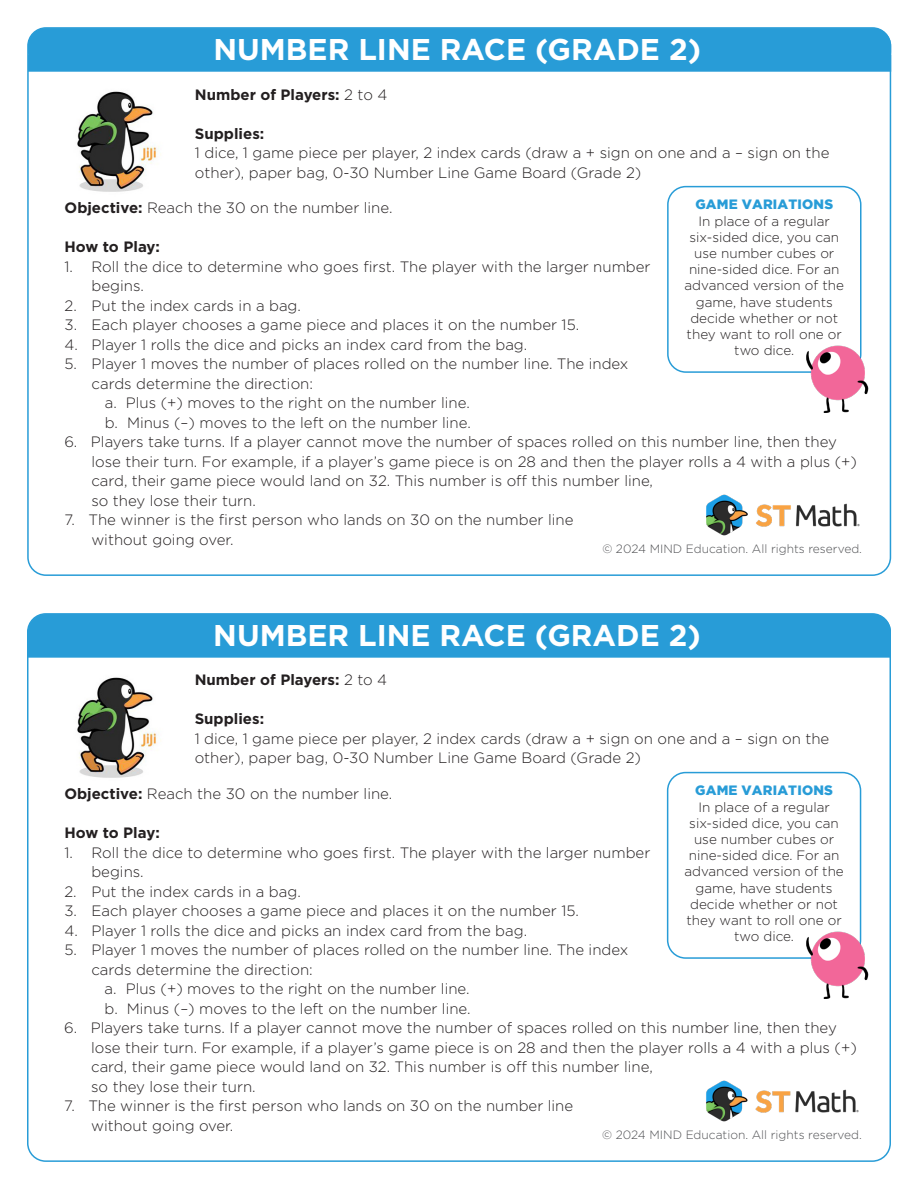
<style>
.page{position:relative;width:918px;height:1188px;background:#fff}
.page>*{position:absolute;margin:0;border:0;box-sizing:border-box;transform-origin:0 0}
.t1{font:700 30px "Gotham";color:#fff}
.t2{font:300 15px/19.5px "Gotham";color:#231f20}
.t3{font:700 15px "Gotham";color:#231f20}
.t4{font:300 13.5px/16.2px "Gotham";color:#231f20;text-align:center}
.t5{font:900 13.5px "Gotham";letter-spacing:.015em;color:#289cd7}
.t6{font:300 12px "Gotham";color:#505154}
.s1{font-weight:300}
.s2{font-weight:700}
</style>
<div class="page">
<img style="left:77px;top:91px;width:84px;height:101px">
<div style="left:28px;top:28px;width:863px;height:42px;background:#289cd7;border-radius:18px"></div>
<div style="left:28px;top:55px;width:863px;height:17px;background:#289cd7;border:3px solid #289cd7"></div>
<img style="left:706px;top:494px;width:154px;height:42px">
<div style="left:667px;top:186px;width:195px;height:187px;border:2px solid #289cd7;border-radius:18px"></div>
<img style="left:804px;top:346px;width:65px;height:66px">
<img style="left:77px;top:677px;width:84px;height:101px">
<div style="left:28px;top:614px;width:863px;height:42px;background:#289cd7;border-radius:18px"></div>
<div style="left:28px;top:641px;width:863px;height:17px;background:#289cd7;border:3px solid #289cd7"></div>
<img style="left:706px;top:1080px;width:153px;height:42px">
<div style="left:667px;top:772px;width:194px;height:187px;border:2px solid #289cd7;border-radius:18px"></div>
<img style="left:803px;top:932px;width:66px;height:66px">
<p class="t1" style="left:214px;top:29px;width:489px">NUMBER LINE RACE (GRADE 2)</p>
<p class="t3" style="left:195px;top:84px;width:194px">Number of Players: <span class="s1">2 to 4</span></p>
<p class="t3" style="left:195px;top:123px;width:71px">Supplies:</p>
<p class="t2" style="left:195px;top:143px;width:636px">1 dice, 1 game piece per player, 2 index cards (draw a + sign on one and a – sign on the other), paper bag, 0-30 Number Line Game Board (Grade 2)</p>
<p class="t2" style="left:65px;top:198px;width:329px"><span class="s2">Objective:</span> Reach the 30 on the number line.</p>
<p class="t3" style="left:65px;top:237px;width:97px">How to Play:</p>
<p class="t2" style="left:92px;top:257px;width:561px;text-indent:-27px">1. Roll the dice to determine who goes first. The player with the larger number begins.</p>
<p class="t2" style="left:65px;top:296px;width:238px">2. Put the index cards in a bag.</p>
<p class="t2" style="left:65px;top:315px;width:516px">3. Each player chooses a game piece and places it on the number 15.</p>
<p class="t2" style="left:65px;top:335px;width:464px">4. Player 1 rolls the dice and picks an index card from the bag.</p>
<p class="t2" style="left:92px;top:354px;width:538px;text-indent:-27px">5. Player 1 moves the number of places rolled on the number line. The index cards determine the direction:</p>
<p class="t5" style="left:695px;top:197px;width:139px">GAME VARIATIONS</p>
<p class="t4" style="left:685px;top:212px;width:161px">In place of a regular six-sided dice, you can use number cubes or nine-sided dice. For an advanced version of the game, have students decide whether or not they want to roll one or two dice.</p>
<p class="t2" style="left:105px;top:393px;width:367px">a. Plus (+) moves to the right on the number line.</p>
<p class="t2" style="left:105px;top:412px;width:368px">b. Minus (–) moves to the left on the number line.</p>
<p class="t2" style="left:64px;top:432px;width:774px">6. Players take turns. If a player cannot move the number of spaces rolled on this number line, then they</p>
<p class="t2" style="left:91px;top:451px;width:767px">lose their turn. For example, if a player’s game piece is on 28 and then the player rolls a 4 with a plus (+)</p>
<p class="t2" style="left:91px;top:471px;width:563px">card, their game piece would land on 32. This number is off this number line,</p>
<p class="t2" style="left:91px;top:490px;width:166px">so they lose their turn.</p>
<p class="t2" style="left:64px;top:510px;width:511px">7. The winner is the first person who lands on 30 on the number line</p>
<p class="t2" style="left:91px;top:529px;width:144px">without going over.</p>
<p class="t6" style="left:602px;top:541px;width:261px">© 2024 MIND Education. All rights reserved.</p>
<p class="t1" style="left:213px;top:615px;width:489px">NUMBER LINE RACE (GRADE 2)</p>
<p class="t3" style="left:195px;top:670px;width:194px">Number of Players: <span class="s1">2 to 4</span></p>
<p class="t3" style="left:195px;top:709px;width:71px">Supplies:</p>
<p class="t2" style="left:195px;top:729px;width:636px">1 dice, 1 game piece per player, 2 index cards (draw a + sign on one and a – sign on the other), paper bag, 0-30 Number Line Game Board (Grade 2)</p>
<p class="t2" style="left:64px;top:784px;width:329px"><span class="s2">Objective:</span> Reach the 30 on the number line.</p>
<p class="t3" style="left:64px;top:823px;width:97px">How to Play:</p>
<p class="t2" style="left:91px;top:842px;width:561px;text-indent:-27px">1. Roll the dice to determine who goes first. The player with the larger number begins.</p>
<p class="t2" style="left:64px;top:881px;width:238px">2. Put the index cards in a bag.</p>
<p class="t2" style="left:64px;top:901px;width:516px">3. Each player chooses a game piece and places it on the number 15.</p>
<p class="t2" style="left:64px;top:920px;width:464px">4. Player 1 rolls the dice and picks an index card from the bag.</p>
<p class="t2" style="left:91px;top:940px;width:538px;text-indent:-27px">5. Player 1 moves the number of places rolled on the number line. The index cards determine the direction:</p>
<p class="t5" style="left:695px;top:783px;width:139px">GAME VARIATIONS</p>
<p class="t4" style="left:684px;top:798px;width:161px">In place of a regular six-sided dice, you can use number cubes or nine-sided dice. For an advanced version of the game, have students decide whether or not they want to roll one or two dice.</p>
<p class="t2" style="left:105px;top:979px;width:367px">a. Plus (+) moves to the right on the number line.</p>
<p class="t2" style="left:105px;top:998px;width:368px">b. Minus (–) moves to the left on the number line.</p>
<p class="t2" style="left:64px;top:1018px;width:774px">6. Players take turns. If a player cannot move the number of spaces rolled on this number line, then they</p>
<p class="t2" style="left:91px;top:1037px;width:767px">lose their turn. For example, if a player’s game piece is on 28 and then the player rolls a 4 with a plus (+)</p>
<p class="t2" style="left:91px;top:1057px;width:563px">card, their game piece would land on 32. This number is off this number line,</p>
<p class="t2" style="left:91px;top:1076px;width:166px">so they lose their turn.</p>
<p class="t2" style="left:64px;top:1096px;width:511px">7. The winner is the first person who lands on 30 on the number line</p>
<p class="t2" style="left:91px;top:1115px;width:144px">without going over.</p>
<p class="t6" style="left:602px;top:1127px;width:261px">© 2024 MIND Education. All rights reserved.</p>
</div>
